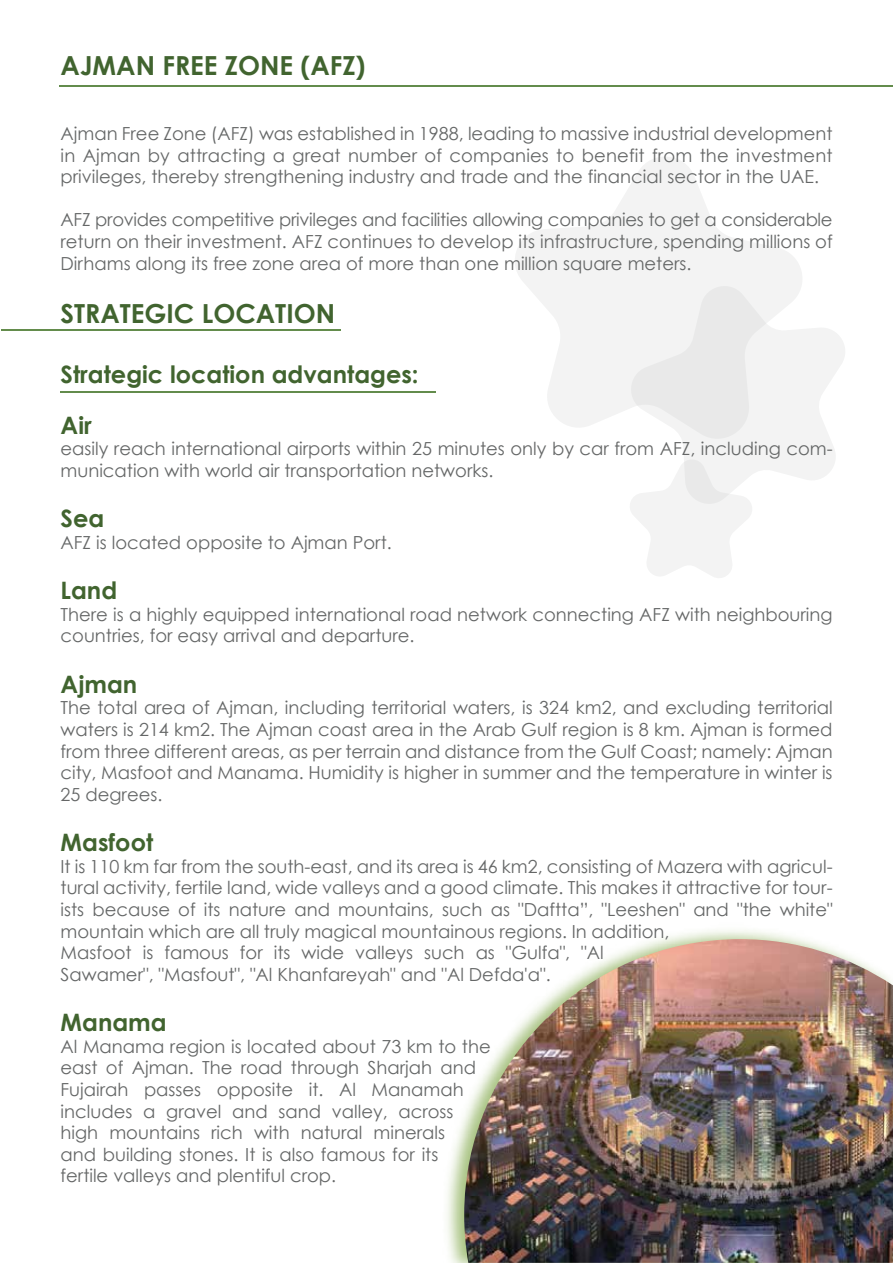
<style>
.page{position:relative;width:893px;height:1263px;background:#fff}
.page>*{position:absolute;margin:0;border:0;box-sizing:border-box;transform-origin:0 0}
.t1{font:700 26.25px "Century Gothic";color:#41642f}
.t2{font:700 24px/50.4px "Century Gothic";color:#41642f}
.t3{font:18px/21.6px "Century Gothic";color:#656767}
</style>
<div class="page">
<img style="left:447px;top:930px;width:446px;height:333px">
<hr style="left:60px;top:86px;width:833px;height:1px;background:#638c4c">
<hr style="left:1px;top:330px;width:340px;height:1px;background:#638c4c">
<hr style="left:61px;top:391px;width:375px;height:1px;background:#638c4c">
<svg style="left:515px;top:157px;width:287px;height:270px;fill:#f3f3f3"></svg>
<svg style="left:631px;top:286px;width:214px;height:194px;fill:#f3f3f3"></svg>
<svg style="left:630px;top:459px;width:122px;height:119px"></svg>
<h1 class="t1" style="left:61px;top:49px;width:307px">AJMAN FREE ZONE (AFZ)</h1>
<p class="t3" style="left:61px;top:123px;width:774px;text-align:justify">Ajman Free Zone (AFZ) was established in 1988, leading to massive industrial development in Ajman by attracting a great number of companies to benefit from the investment privileges, thereby strengthening industry and trade and the financial sector in the UAE.</p>
<p class="t3" style="left:61px;top:209px;width:774px;text-align:justify">AFZ provides competitive privileges and facilities allowing companies to get a considerable return on their investment. AFZ continues to develop its infrastructure, spending millions of Dirhams along its free zone area of more than one million square meters.</p>
<h1 class="t1" style="left:61px;top:297px;width:276px">STRATEGIC LOCATION</h1>
<h2 class="t2" style="left:61px;top:349px;width:360px">Strategic location advantages:<br>Air</h2>
<p class="t3" style="left:61px;top:438px;width:774px">easily reach international airports within 25 minutes only by car from AFZ, including com&shy;munication with world air transportation networks.</p>
<h2 class="t2" style="left:61px;top:493px;width:45px">Sea</h2>
<p class="t3" style="left:61px;top:531px;width:333px">AFZ is located opposite to Ajman Port.</p>
<h2 class="t2" style="left:61px;top:565px;width:58px">Land</h2>
<p class="t3" style="left:61px;top:603px;width:773px">There is a highly equipped international road network connecting AFZ with neighbouring countries, for easy arrival and departure.</p>
<h2 class="t2" style="left:61px;top:658px;width:78px">Ajman</h2>
<p class="t3" style="left:61px;top:697px;width:774px;text-align:justify">The total area of Ajman, including territorial waters, is 324 km2, and excluding territorial waters is 214 km2. The Ajman coast area in the Arab Gulf region is 8 km. Ajman is formed from three different areas, as per terrain and distance from the Gulf Coast; namely: Ajman city, Masfoot and Manama. Humidity is higher in summer and the temperature in winter is 25 degrees.</p>
<h2 class="t2" style="left:61px;top:817px;width:94px">Masfoot</h2>
<p class="t3" style="left:61px;top:855px;width:774px">It is 110 km far from the south-east, and its area is 46 km2, consisting of Mazera with agricul&shy;tural activity, fertile land, wide valleys and a good climate. This makes it attractive for tour&shy;ists because of its nature and mountains, such as "Daftta”, "Leeshen" and "the white" mountain which are all truly magical mountainous regions. In addition,<br>Masfoot is famous for its wide valleys such as "Gulfa", "Al<br>Sawamer", "Masfout", "Al Khanfareyah" and "Al Defda'a".</p>
<h2 class="t2" style="left:61px;top:997px;width:108px">Manama</h2>
<p class="t3" style="left:61px;top:1035px;width:432px">Al Manama region is located about 73 km to the east of Ajman. The road through Sharjah and Fujairah passes opposite it. Al Manamah includes a gravel and sand valley, across high mountains rich with natural minerals<br>and building stones. It is also famous for its<br>fertile valleys and plentiful crop.</p>
</div>
